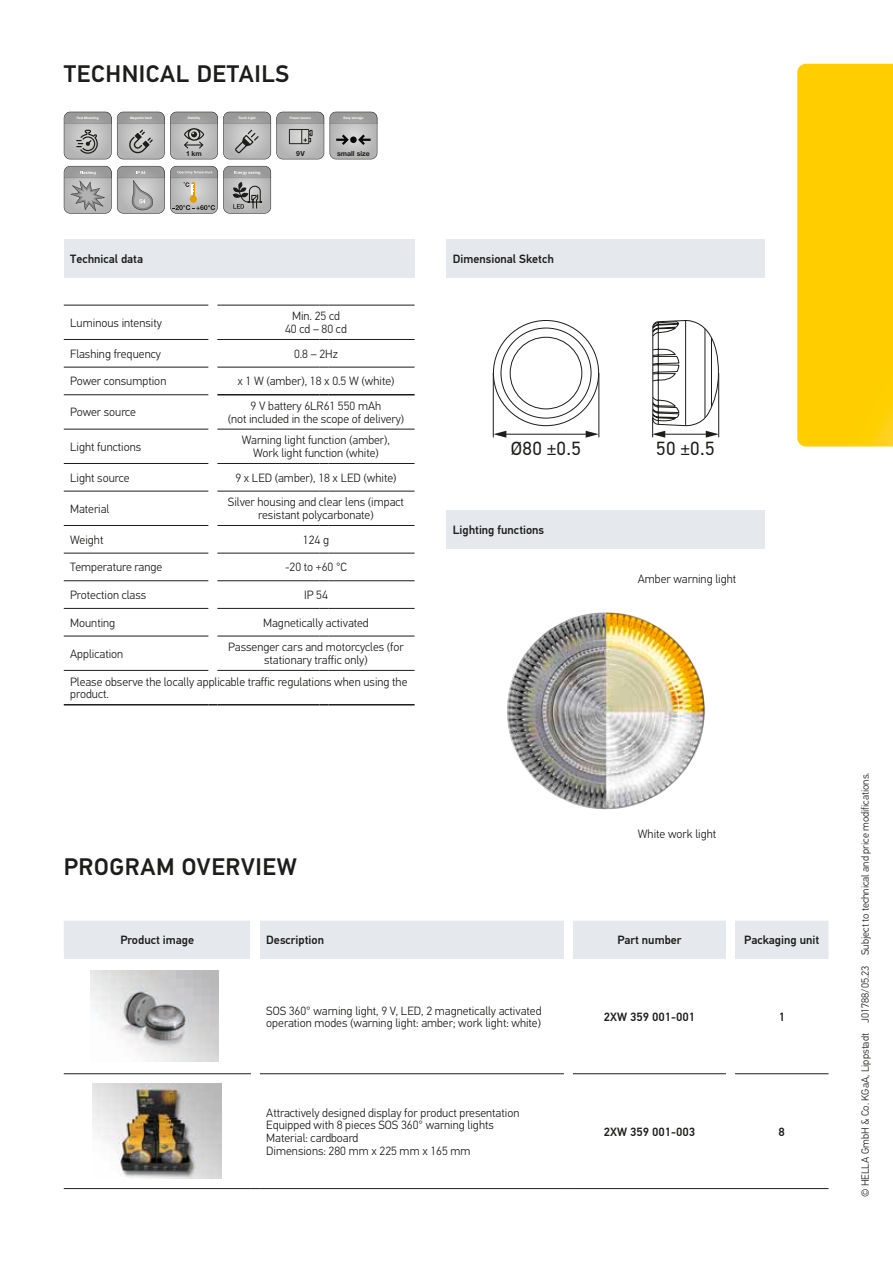
<style>
.page{position:relative;width:893px;height:1263px;background:#fff}
.page>*{position:absolute;margin:0;border:0;box-sizing:border-box;transform-origin:0 0}
.t1{font:500 24px "Hella DIN Universal";letter-spacing:.025em;color:#1d1d1b}
.t2{font:19.05px "Hella DIN Universal";color:#1d1d1b}
.t3{font:300 12px/12.6px "Hella DIN Universal";color:#1d1d1b;text-align:center}
.t4{font:500 12px "Hella DIN Universal";color:#1d1d1b}
.t5{font:300 10.5px "Hella DIN Universal";color:#1d1d1b}
.t6{font:700 6.9px "Helvetica Neue LT Pro";color:#1d1d1b}
.t7{font:700 3.15px "Helvetica Neue LT Pro";color:#fff}
</style>
<div class="page">
<div style="left:64px;top:239px;width:351px;height:38px;background:#e5e9ed"></div>
<hr style="left:64px;top:367px;width:144px;height:1px;background:#1d1d1b">
<hr style="left:64px;top:394px;width:144px;height:1px;background:#1d1d1b">
<hr style="left:64px;top:429px;width:144px;height:1px;background:#1d1d1b">
<hr style="left:64px;top:463px;width:144px;height:1px;background:#1d1d1b">
<hr style="left:64px;top:491px;width:144px;height:1px;background:#1d1d1b">
<hr style="left:64px;top:525px;width:144px;height:1px;background:#1d1d1b">
<hr style="left:64px;top:553px;width:144px;height:1px;background:#1d1d1b">
<hr style="left:64px;top:580px;width:144px;height:1px;background:#1d1d1b">
<hr style="left:64px;top:608px;width:144px;height:1px;background:#1d1d1b">
<hr style="left:64px;top:636px;width:144px;height:1px;background:#1d1d1b">
<hr style="left:64px;top:670px;width:144px;height:1px;background:#1d1d1b">
<hr style="left:217px;top:670px;width:102px;height:1px;background:#1d1d1b">
<hr style="left:328px;top:670px;width:87px;height:1px;background:#1d1d1b">
<hr style="left:217px;top:394px;width:102px;height:1px;background:#1d1d1b">
<hr style="left:328px;top:394px;width:87px;height:1px;background:#1d1d1b">
<hr style="left:64px;top:704px;width:144px;height:1px;background:#1d1d1b">
<hr style="left:217px;top:704px;width:102px;height:1px;background:#1d1d1b">
<hr style="left:328px;top:704px;width:87px;height:1px;background:#1d1d1b">
<hr style="left:217px;top:305px;width:102px;height:1px;background:#1d1d1b">
<hr style="left:328px;top:305px;width:87px;height:1px;background:#1d1d1b">
<hr style="left:217px;top:367px;width:102px;height:1px;background:#1d1d1b">
<hr style="left:328px;top:367px;width:87px;height:1px;background:#1d1d1b">
<hr style="left:217px;top:429px;width:102px;height:1px;background:#1d1d1b">
<hr style="left:328px;top:429px;width:87px;height:1px;background:#1d1d1b">
<hr style="left:217px;top:339px;width:102px;height:1px;background:#1d1d1b">
<hr style="left:328px;top:339px;width:87px;height:1px;background:#1d1d1b">
<hr style="left:217px;top:463px;width:102px;height:1px;background:#1d1d1b">
<hr style="left:328px;top:463px;width:87px;height:1px;background:#1d1d1b">
<hr style="left:217px;top:491px;width:102px;height:1px;background:#1d1d1b">
<hr style="left:328px;top:491px;width:87px;height:1px;background:#1d1d1b">
<hr style="left:217px;top:525px;width:102px;height:1px;background:#1d1d1b">
<hr style="left:328px;top:525px;width:87px;height:1px;background:#1d1d1b">
<hr style="left:217px;top:553px;width:102px;height:1px;background:#1d1d1b">
<hr style="left:328px;top:553px;width:87px;height:1px;background:#1d1d1b">
<hr style="left:217px;top:580px;width:102px;height:1px;background:#1d1d1b">
<hr style="left:328px;top:580px;width:87px;height:1px;background:#1d1d1b">
<hr style="left:217px;top:608px;width:102px;height:1px;background:#1d1d1b">
<hr style="left:328px;top:608px;width:87px;height:1px;background:#1d1d1b">
<hr style="left:217px;top:636px;width:102px;height:1px;background:#1d1d1b">
<hr style="left:328px;top:636px;width:87px;height:1px;background:#1d1d1b">
<hr style="left:64px;top:305px;width:144px;height:1px;background:#1d1d1b">
<hr style="left:64px;top:339px;width:144px;height:1px;background:#1d1d1b">
<div style="left:446px;top:239px;width:319px;height:38px;background:#e5e9ed"></div>
<div style="left:446px;top:510px;width:319px;height:39px;background:#e5e9ed"></div>
<svg style="left:330px;top:112px;width:47px;height:47px;background:#acabab"></svg>
<div style="left:350px;top:136px;width:7px;height:7px;background:#080808;border-radius:50%"></div>
<svg style="left:64px;top:112px;width:260px;height:47px;background:#b0b0b0"></svg>
<svg style="left:64px;top:166px;width:207px;height:48px;background:#afafad"></svg>
<div style="left:64px;top:921px;width:764px;height:38px;background:#e5e9ed"></div>
<div style="left:251px;top:921px;width:9px;height:38px;background:#fff"></div>
<svg style="left:259px;top:1073px;width:467px;height:2px"></svg>
<hr style="left:64px;top:1073px;width:187px;height:1px;background:#1d1d1b">
<hr style="left:260px;top:1073px;width:304px;height:1px;background:#1d1d1b">
<hr style="left:573px;top:1073px;width:153px;height:1px;background:#1d1d1b">
<hr style="left:64px;top:1188px;width:187px;height:1px;background:#1d1d1b">
<hr style="left:260px;top:1188px;width:304px;height:1px;background:#1d1d1b">
<hr style="left:573px;top:1188px;width:153px;height:1px;background:#1d1d1b">
<hr style="left:735px;top:1073px;width:93px;height:1px;background:#1d1d1b">
<hr style="left:735px;top:1188px;width:93px;height:1px;background:#1d1d1b">
<img style="left:93px;top:1084px;width:129px;height:94px">
<img style="left:90px;top:971px;width:129px;height:91px">
<div style="left:797px;top:64px;width:96px;height:382px;background:#ffcd00"></div>
<hr style="left:504px;top:434px;width:84px;height:1px;background:#1d1d1b">
<svg style="left:586px;top:431px;width:13px;height:7px"></svg>
<svg style="left:493px;top:431px;width:13px;height:7px"></svg>
<hr style="left:493px;top:373px;width:1px;height:64px;background:#1d1d1b">
<hr style="left:599px;top:373px;width:1px;height:64px;background:#1d1d1b">
<svg style="left:500px;top:328px;width:91px;height:91px"></svg>
<svg style="left:652px;top:320px;width:67px;height:118px"></svg>
<img style="left:507px;top:612px;width:198px;height:198px">
<h1 class="t1" style="left:64px;top:58px;width:227px">TECHNICAL DETAILS</h1>
<p class="t7" style="left:77px;top:116px;width:23px">Fast Mounting</p>
<p class="t7" style="left:130px;top:116px;width:23px">Magnetic hold</p>
<p class="t7" style="left:344px;top:116px;width:21px">Easy storage</p>
<p class="t6" style="left:337px;top:149px;width:34px">small size</p>
<p class="t7" style="left:188px;top:116px;width:14px">Visibility</p>
<p class="t7" style="left:239px;top:116px;width:19px">Torch Light</p>
<p class="t6" style="left:186px;top:149px;width:17px">1 km</p>
<p class="t7" style="left:290px;top:116px;width:23px">Power source</p>
<p class="t6" style="left:296px;top:149px;width:10px">9V</p>
<p class="t4" style="left:70px;top:251px;width:74px">Technical data</p>
<p class="t3" style="left:70px;top:317px;width:93px">Luminous intensity</p>
<p class="t3" style="left:285px;top:311px;width:63px">Min. 25 cd<br>40 cd – 80 cd</p>
<p class="t3" style="left:70px;top:348px;width:92px">Flashing frequency</p>
<p class="t3" style="left:294px;top:348px;width:45px">0.8 – 2Hz</p>
<p class="t3" style="left:70px;top:376px;width:98px">Power consumption</p>
<p class="t3" style="left:237px;top:376px;width:159px">x 1 W (amber), 18 x 0.5 W (white)</p>
<p class="t3" style="left:70px;top:407px;width:67px">Power source</p>
<p class="t3" style="left:228px;top:400px;width:178px">9 V battery 6LR61 550 mAh<br>(not included in the scope of delivery)</p>
<p class="t3" style="left:70px;top:441px;width:73px">Light functions</p>
<p class="t3" style="left:242px;top:435px;width:150px">Warning light function (amber),<br>Work light function (white)</p>
<p class="t3" style="left:70px;top:472px;width:61px">Light source</p>
<p class="t3" style="left:235px;top:472px;width:163px">9 x LED (amber), 18 x LED (white)</p>
<p class="t3" style="left:70px;top:503px;width:41px">Material</p>
<p class="t3" style="left:228px;top:497px;width:177px">Silver housing and clear lens (impact resistant polycarbonate)</p>
<p class="t3" style="left:70px;top:534px;width:35px">Weight</p>
<p class="t3" style="left:303px;top:534px;width:28px">124 g</p>
<p class="t3" style="left:70px;top:562px;width:94px">Temperature range</p>
<p class="t3" style="left:285px;top:562px;width:63px">-20 to +60 °C</p>
<p class="t3" style="left:70px;top:589px;width:78px">Protection class</p>
<p class="t3" style="left:304px;top:589px;width:25px">IP 54</p>
<p class="t3" style="left:70px;top:617px;width:47px">Mounting</p>
<p class="t3" style="left:263px;top:617px;width:107px">Magnetically activated</p>
<p class="t3" style="left:70px;top:648px;width:55px">Application</p>
<p class="t3" style="left:228px;top:642px;width:177px">Passenger cars and motorcycles (for stationary traffic only)</p>
<p class="t3" style="left:70px;top:676px;width:339px;text-align:left">Please observe the locally applicable traffic regulations when using the product.</p>
<p class="t4" style="left:453px;top:251px;width:102px">Dimensional Sketch</p>
<h2 class="t2" style="left:511px;top:436px;width:72px">Ø80 ±0.5</h2>
<h2 class="t2" style="left:656px;top:436px;width:60px">50 ±0.5</h2>
<p class="t4" style="left:453px;top:522px;width:93px">Lighting functions</p>
<p class="t3" style="left:638px;top:573px;width:100px">Amber warning light</p>
<h1 class="t1" style="left:64px;top:851px;width:235px">PROGRAM OVERVIEW</h1>
<p class="t3" style="left:638px;top:829px;width:80px">White work light</p>
<p class="t4" style="left:120px;top:932px;width:75px">Product image</p>
<p class="t4" style="left:266px;top:932px;width:59px">Description</p>
<p class="t4" style="left:617px;top:932px;width:66px">Part number</p>
<p class="t4" style="left:744px;top:932px;width:77px">Packaging unit</p>
<p class="t3" style="left:266px;top:1005px;width:277px;text-align:left">SOS 360° warning light, 9 V, LED, 2 magnetically activated operation modes (warning light: amber; work light: white)</p>
<p class="t4" style="left:604px;top:1009px;width:93px">2XW 359 001-001</p>
<p class="t4" style="left:779px;top:1009px;width:8px">1</p>
<p class="t3" style="left:266px;top:1107px;width:255px;text-align:left">Attractively designed display for product presentation Equipped with 8 pieces SOS 360° warning lights Material: cardboard<br>Dimensions: 280 mm x 225 mm x 165 mm</p>
<p class="t4" style="left:604px;top:1124px;width:93px">2XW 359 001-003</p>
<p class="t4" style="left:779px;top:1124px;width:8px">8</p>
<p class="t5" style="left:859px;top:1197px;width:426px;rotate:-90deg">© HELLA GmbH &amp; Co. KGaA, Lippstadt J01788/05.23 Subject to technical and price modifications.</p>
</div>
